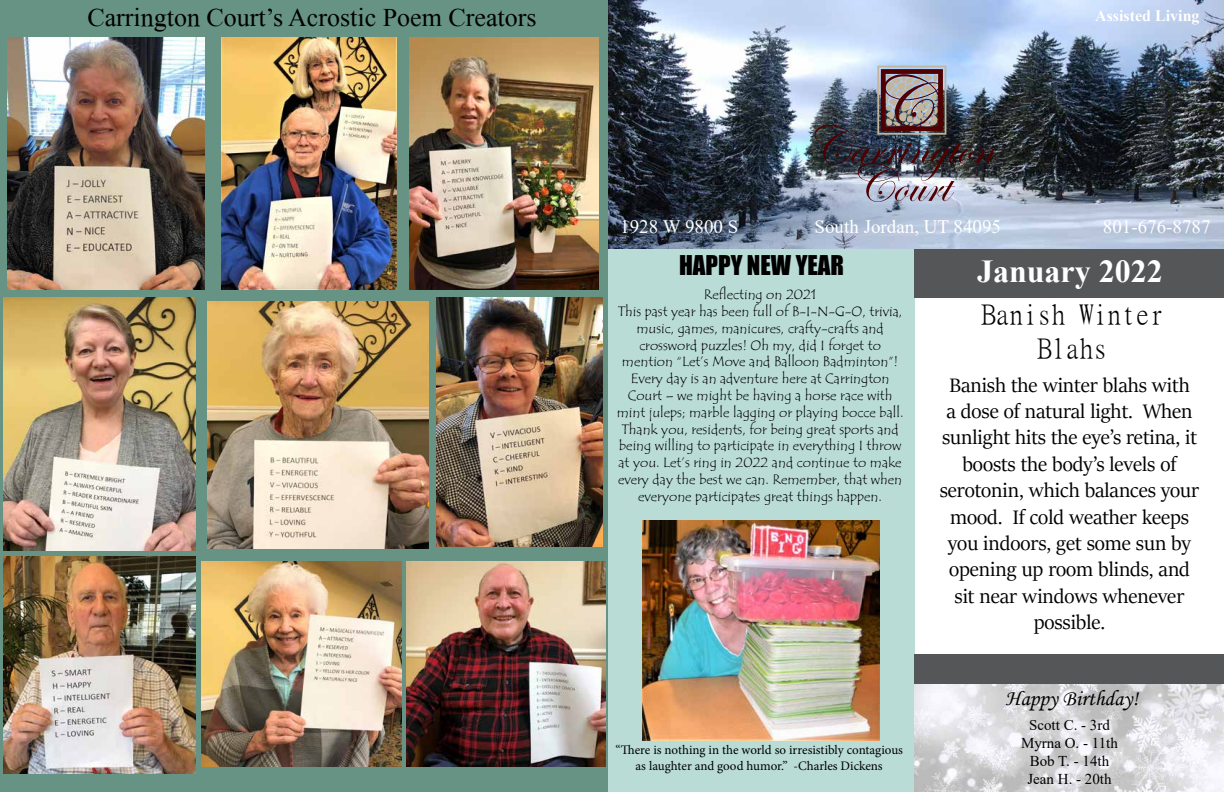
<style>
.page{position:relative;width:1224px;height:792px;background:#fff}
.page>*{position:absolute;margin:0;border:0;box-sizing:border-box;transform-origin:0 0}
.t1{font:700 32px "Times New Roman";color:#fff}
.t2{font:28px/33.6px "Ming Li U Ext B";color:#000;text-align:center}
.t3{font:26px "Mongolian Baiti";color:#000}
.t4{font:25px "Impact";color:#000}
.t5{font:22px/26.4px "Sitka Banner";color:#000;text-align:center}
.t6{font:22px "Monotype Corsiva";color:#000}
.t7{font:19px "Times New Roman";color:#fff}
.t8{font:700 16px "Times New Roman";color:#fff}
.t9{font:15px/18px "Times New Roman";color:#000;text-align:center}
.t10{font:14px/16.8px "Tempus Sans ITC";color:#000;text-align:center}
.t11{font:13px/15.6px "Minion Pro";letter-spacing:-.005em;color:#000;text-align:center}
</style>
<div class="page">
<img style="left:608px;top:0;width:616px;height:250px">
<div style="left:608px;top:250px;width:307px;height:542px;background:#b9dcd7"></div>
<div style="left:914px;top:250px;width:310px;height:48px;background:#545657"></div>
<img style="left:815px;top:66px;width:183px;height:136px">
<div style="left:914px;top:655px;width:310px;height:29px;background:#545657"></div>
<div style="left:0;top:0;width:608px;height:440px;background:#679385"></div>
<img style="left:915px;top:684px;width:309px;height:108px">
<img style="left:642px;top:520px;width:238px;height:220px">
<div style="left:0;top:352px;width:607px;height:439px;background:#679385"></div>
<img style="left:8px;top:37px;width:196px;height:253px">
<img style="left:221px;top:37px;width:176px;height:253px">
<img style="left:409px;top:37px;width:190px;height:253px">
<img style="left:4px;top:298px;width:192px;height:252px">
<img style="left:208px;top:301px;width:220px;height:247px">
<img style="left:437px;top:298px;width:165px;height:249px">
<img style="left:407px;top:561px;width:199px;height:206px">
<img style="left:202px;top:561px;width:199px;height:206px">
<img style="left:4px;top:556px;width:192px;height:218px">
<h3 class="t3" style="left:87px;top:3px;width:451px">Carrington Court’s Acrostic Poem Creators</h3>
<p class="t8" style="left:1095px;top:5px;width:106px">Assisted Living</p>
<h3 class="t7" style="left:620px;top:213px;width:120px">1928 W 9800 S</h3>
<h3 class="t7" style="left:815px;top:213px;width:188px">South Jordan, UT 84095</h3>
<h3 class="t7" style="left:1103px;top:213px;width:109px">801-676-8787</h3>
<h3 class="t4" style="left:679px;top:246px;width:166px">HAPPY NEW YEAR</h3>
<p class="t10" style="left:617px;top:287px;width:288px">Reflecting on 2021<br>This past year has been full of B-I-N-G-O, trivia, music, games, manicures, crafty-crafts and crossword puzzles! Oh my, did I forget to mention “Let’s Move and Balloon Badminton”!<br>Every day is an adventure here at Carrington Court – we might be having a horse race with mint juleps; marble lagging or playing bocce ball.<br>Thank you, residents, for being great sports and being willing to participate in everything I throw at you. Let’s ring in 2022 and continue to make every day the best we can. Remember, that when everyone participates great things happen.</p>
<p class="t11" style="left:615px;top:742px;width:289px">“There is nothing in the world so irresistibly contagious as laughter and good humor.” -Charles Dickens</p>
<h1 class="t1" style="left:977px;top:248px;width:187px">January 2022</h1>
<h2 class="t2" style="left:982px;top:298px;width:183px">Banish Winter<br>Blahs</h2>
<p class="t5" style="left:940px;top:371px;width:261px">Banish the winter blahs with<br>a dose of natural light. When sunlight hits the eye’s retina, it boosts the body’s levels of serotonin, which balances your mood. If cold weather keeps you indoors, get some sun by opening up room blinds, and sit near windows whenever possible.</p>
<h3 class="t6" style="left:1005px;top:684px;width:134px">Happy Birthday!</h3>
<p class="t9" style="left:1021px;top:715px;width:98px">Scott C. - 3rd<br>Myrna O. - 11th<br>Bob T. - 14th<br>Jean H. - 20th</p>
</div>
